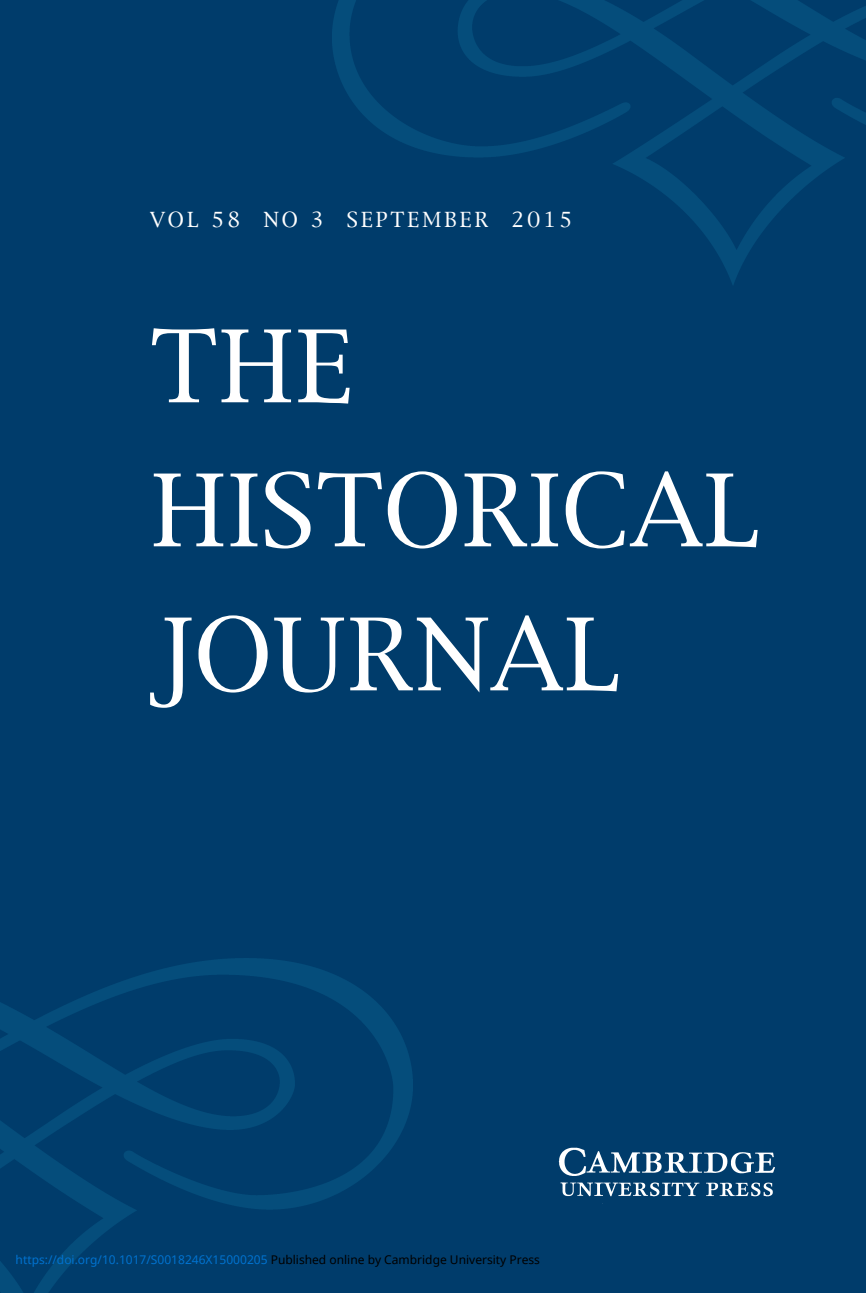
<style>
.page{position:relative;width:866px;height:1293px;background:#fff}
.page>*{position:absolute;margin:0;border:0;box-sizing:border-box;transform-origin:0 0}
.t1{font:96px/144px "New York";color:#fff}
.t2{font:20px "New York";letter-spacing:.135em;color:#fff}
.t3{font:12px "Noto Sans";color:#0172cf}
.s1{color:#000}
</style>
<div class="page">
<div style="left:0;top:0;width:865px;height:1293px;background:#003c6b"></div>
<img style="left:332px;top:0;width:533px;height:285px">
<img style="left:0;top:958px;width:412px;height:335px">
<img style="left:558px;top:1147px;width:217px;height:50px">
<p class="t2" style="left:150px;top:208px;width:423px">VOL 58 NO 3 SEPTEMBER 2015</p>
<p class="t1" style="left:150px;top:297px;width:610px">THE<br>HISTORICAL<br>JOURNAL</p>
<p class="t3" style="left:16px;top:1251px;width:526px">https://doi.org/10.1017/S0018246X15000205 <span class="s1">Published online by Cambridge University Press</span></p>
</div>
